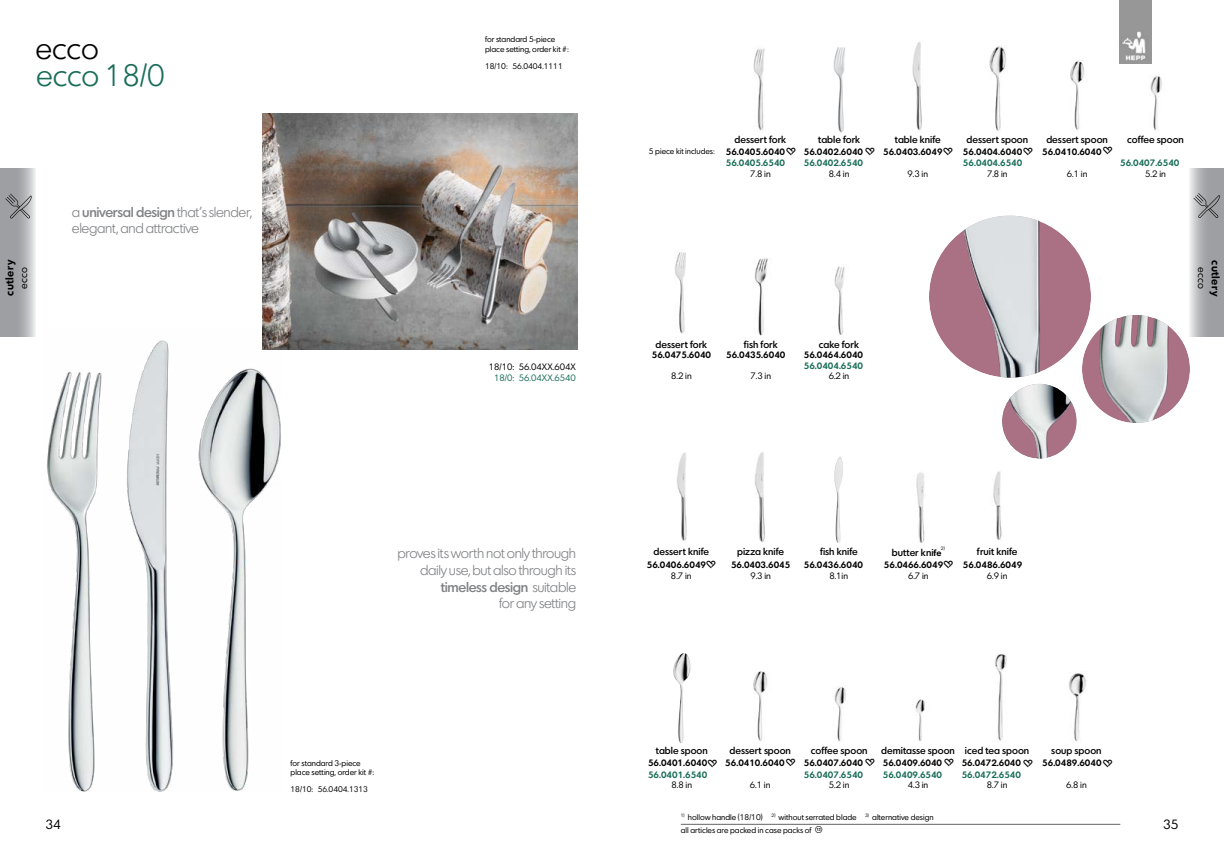
<style>
.page{position:relative;width:1224px;height:842px;background:#fff}
.page>*{position:absolute;margin:0;border:0;box-sizing:border-box;transform-origin:0 0}
.t1{font:300 30px "Bauscher";color:#186d57}
.t2{font:300 30px "Bauscher";color:#000}
.t3{font:300 14px/16.8px "Bauscher";letter-spacing:-.025em;color:#818285}
.t4{font:13px "Bauscher";color:#000}
.t5{font:600 11px "Bauscher";letter-spacing:.03em;color:#000}
.t6{font:500 10px "Bauscher";color:#000}
.t7{font:10px "Bauscher";letter-spacing:.03em;color:#000}
.t8{font:600 9px "Bauscher";color:#000}
.t9{font:9px "Bauscher";color:#000}
.t10{font:600 9px "Bauscher";color:#186d57}
.t11{font:9px "Bauscher";color:#186d57}
.t12{font:8px/9.6px "Bauscher";color:#000}
.t13{font:4.7px "Bauscher";color:#000}
.s1{font-weight:500}
.s2{font-weight:600;font-size:9px}
</style>
<div class="page">
<hr style="left:681px;top:824px;width:439px;height:1px;background:#636466">
<img style="left:1120px;top:0;width:32px;height:63px">
<svg style="left:1190px;top:168px;width:34px;height:169px;background:#afb0b3"></svg>
<svg style="left:1194px;top:193px;width:26px;height:25px"></svg>
<svg style="left:0;top:168px;width:36px;height:169px;background:#afb1b3"></svg>
<svg style="left:5px;top:194px;width:27px;height:24px"></svg>
<img style="left:47px;top:328px;width:233px;height:464px">
<img style="left:675px;top:252px;width:11px;height:82px">
<img style="left:834px;top:266px;width:11px;height:69px">
<img style="left:754px;top:258px;width:14px;height:78px">
<img style="left:1002px;top:384px;width:75px;height:74px;border-radius:37px">
<img style="left:929px;top:216px;width:162px;height:162px">
<img style="left:1082px;top:315px;width:108px;height:108px;border-radius:54px">
<img style="left:677px;top:453px;width:10px;height:88px">
<img style="left:834px;top:457px;width:9px;height:86px">
<img style="left:916px;top:472px;width:9px;height:71px">
<img style="left:993px;top:471px;width:9px;height:69px">
<img style="left:755px;top:452px;width:10px;height:91px">
<img style="left:263px;top:113px;width:314px;height:237px">
<img style="left:673px;top:653px;width:18px;height:90px">
<img style="left:753px;top:671px;width:15px;height:70px">
<img style="left:994px;top:654px;width:13px;height:87px">
<img style="left:915px;top:700px;width:10px;height:41px">
<img style="left:1068px;top:673px;width:18px;height:69px">
<img style="left:834px;top:687px;width:12px;height:55px">
<img style="left:833px;top:47px;width:12px;height:85px">
<img style="left:989px;top:46px;width:17px;height:85px">
<img style="left:753px;top:48px;width:12px;height:83px">
<img style="left:912px;top:42px;width:10px;height:88px">
<img style="left:1150px;top:76px;width:12px;height:55px">
<img style="left:1070px;top:60px;width:15px;height:70px">
<h1 class="t2" style="left:35px;top:29px;width:65px">ecco</h1>
<h1 class="t1" style="left:36px;top:56px;width:130px">ecco 18/0</h1>
<h3 class="t5" style="left:3px;top:296px;width:38px;rotate:-90deg">cutlery</h3>
<p class="t7" style="left:18px;top:289px;width:23px;rotate:-90deg">ecco</p>
<h2 class="t3" style="left:72px;top:203px;width:182px">a <span class="s1">universal design</span> that’s slender, elegant, and attractive</h2>
<p class="t12" style="left:485px;top:34px;width:85px">for standard 5-piece place setting, order kit #:</p>
<p class="t12" style="left:485px;top:61px;width:79px">18/10: 56.0404.1111</p>
<p class="t9" style="left:489px;top:361px;width:89px">18/10: 56.04XX.604X</p>
<p class="t11" style="left:494px;top:373px;width:83px">18/0: 56.04XX.6540</p>
<p class="t6" style="left:735px;top:134px;width:53px">dessert fork</p>
<p class="t6" style="left:818px;top:134px;width:44px">table fork</p>
<p class="t6" style="left:895px;top:134px;width:47px">table knife</p>
<p class="t6" style="left:967px;top:134px;width:63px">dessert spoon</p>
<p class="t6" style="left:1127px;top:134px;width:58px">coffee spoon</p>
<p class="t10" style="left:726px;top:158px;width:61px">56.0405.6540</p>
<p class="t10" style="left:804px;top:158px;width:61px">56.0402.6540</p>
<p class="t10" style="left:963px;top:158px;width:61px">56.0404.6540</p>
<p class="t10" style="left:1120px;top:158px;width:61px">56.0407.6540</p>
<p class="t6" style="left:1046px;top:134px;width:63px">dessert spoon</p>
<p class="t12" style="left:649px;top:147px;width:138px">5 piece kit includes: <span class="s2">56.0405.6040</span></p>
<p class="t8" style="left:804px;top:146px;width:61px">56.0402.6040</p>
<p class="t8" style="left:883px;top:146px;width:61px">56.0403.6049</p>
<p class="t8" style="left:963px;top:146px;width:61px">56.0404.6040</p>
<p class="t8" style="left:1042px;top:146px;width:61px">56.0410.6040</p>
<p class="t9" style="left:750px;top:168px;width:22px">7.8 in</p>
<p class="t9" style="left:829px;top:168px;width:22px">8.4 in</p>
<p class="t9" style="left:908px;top:168px;width:22px">9.3 in</p>
<p class="t9" style="left:987px;top:168px;width:22px">7.8 in</p>
<p class="t9" style="left:1067px;top:168px;width:22px">6.1 in</p>
<p class="t9" style="left:1145px;top:168px;width:22px">5.2 in</p>
<p class="t6" style="left:656px;top:338px;width:53px">dessert fork</p>
<p class="t6" style="left:744px;top:338px;width:35px">fish fork</p>
<p class="t6" style="left:819px;top:338px;width:42px">cake fork</p>
<p class="t9" style="left:671px;top:370px;width:22px">8.2 in</p>
<p class="t9" style="left:751px;top:370px;width:22px">7.3 in</p>
<p class="t9" style="left:829px;top:370px;width:22px">6.2 in</p>
<p class="t8" style="left:652px;top:350px;width:61px">56.0475.6040</p>
<p class="t8" style="left:726px;top:350px;width:61px">56.0435.6040</p>
<p class="t8" style="left:804px;top:350px;width:61px">56.0464.6040</p>
<p class="t10" style="left:804px;top:360px;width:61px">56.0404.6540</p>
<h3 class="t5" style="left:1222px;top:260px;width:38px;rotate:90deg">cutlery</h3>
<p class="t7" style="left:1208px;top:267px;width:23px;rotate:90deg">ecco</p>
<h2 class="t3" style="left:398px;top:544px;width:180px;text-align:right">proves its worth not only through daily use, but also through its <span class="s1">timeless design</span> suitable<br>for any setting</h2>
<p class="t12" style="left:291px;top:758px;width:85px">for standard 3-piece place setting, order kit #:</p>
<p class="t12" style="left:291px;top:784px;width:79px">18/10: 56.0404.1313</p>
<p class="t13" style="left:941px;top:545px;width:5px">2)</p>
<p class="t6" style="left:654px;top:545px;width:57px">dessert knife</p>
<p class="t6" style="left:820px;top:545px;width:39px">fish knife</p>
<p class="t6" style="left:892px;top:546px;width:51px">butter kni<span class="s2">fe</span></p>
<p class="t6" style="left:737px;top:545px;width:48px">pizza knife</p>
<p class="t6" style="left:977px;top:545px;width:42px">fruit knife</p>
<p class="t8" style="left:647px;top:559px;width:61px">56.0406.6049</p>
<p class="t8" style="left:731px;top:559px;width:61px">56.0403.6045</p>
<p class="t8" style="left:804px;top:559px;width:61px">56.0436.6040</p>
<p class="t8" style="left:884px;top:559px;width:61px">56.0466.6049</p>
<p class="t8" style="left:963px;top:559px;width:61px">56.0486.6049</p>
<p class="t9" style="left:671px;top:570px;width:22px">8.7 in</p>
<p class="t9" style="left:750px;top:570px;width:22px">9.3 in</p>
<p class="t9" style="left:829px;top:570px;width:20px">8.1in</p>
<p class="t9" style="left:908px;top:570px;width:22px">6.7 in</p>
<p class="t9" style="left:987px;top:570px;width:22px">6.9 in</p>
<p class="t6" style="left:656px;top:744px;width:53px">table spoon</p>
<p class="t6" style="left:729px;top:744px;width:63px">dessert spoon</p>
<p class="t6" style="left:811px;top:744px;width:58px">coffee spoon</p>
<p class="t6" style="left:881px;top:744px;width:150px">demitasse spoon iced tea spoon</p>
<p class="t6" style="left:1051px;top:744px;width:52px">soup spoon</p>
<p class="t9" style="left:672px;top:780px;width:22px">8.8 in</p>
<p class="t9" style="left:750px;top:780px;width:22px">6.1 in</p>
<p class="t9" style="left:829px;top:780px;width:22px">5.2 in</p>
<p class="t9" style="left:908px;top:780px;width:22px">4.3 in</p>
<p class="t9" style="left:987px;top:780px;width:22px">8.7 in</p>
<p class="t9" style="left:1066px;top:780px;width:22px">6.8 in</p>
<p class="t8" style="left:648px;top:757px;width:61px">56.0401.6040</p>
<p class="t8" style="left:725px;top:757px;width:61px">56.0410.6040</p>
<p class="t8" style="left:804px;top:757px;width:61px">56.0407.6040</p>
<p class="t8" style="left:883px;top:757px;width:61px">56.0409.6040</p>
<p class="t8" style="left:962px;top:757px;width:61px">56.0472.6040</p>
<p class="t8" style="left:1042px;top:757px;width:61px">56.0489.6040</p>
<p class="t10" style="left:648px;top:769px;width:61px">56.0401.6540</p>
<p class="t10" style="left:804px;top:769px;width:61px">56.0407.6540</p>
<p class="t10" style="left:883px;top:769px;width:61px">56.0409.6540</p>
<p class="t10" style="left:962px;top:769px;width:61px">56.0472.6540</p>
<p class="t12" style="left:681px;top:810px;width:254px;line-height:13px"><sup>1)</sup> hollow handle (18/10) <sup>2)</sup> without serrated blade <sup>3)</sup> alternative design all articles are packed in case packs of</p>
<h3 class="t4" style="left:45px;top:816px;width:17px">34</h3>
<h3 class="t4" style="left:1163px;top:816px;width:17px">35</h3>
</div>
